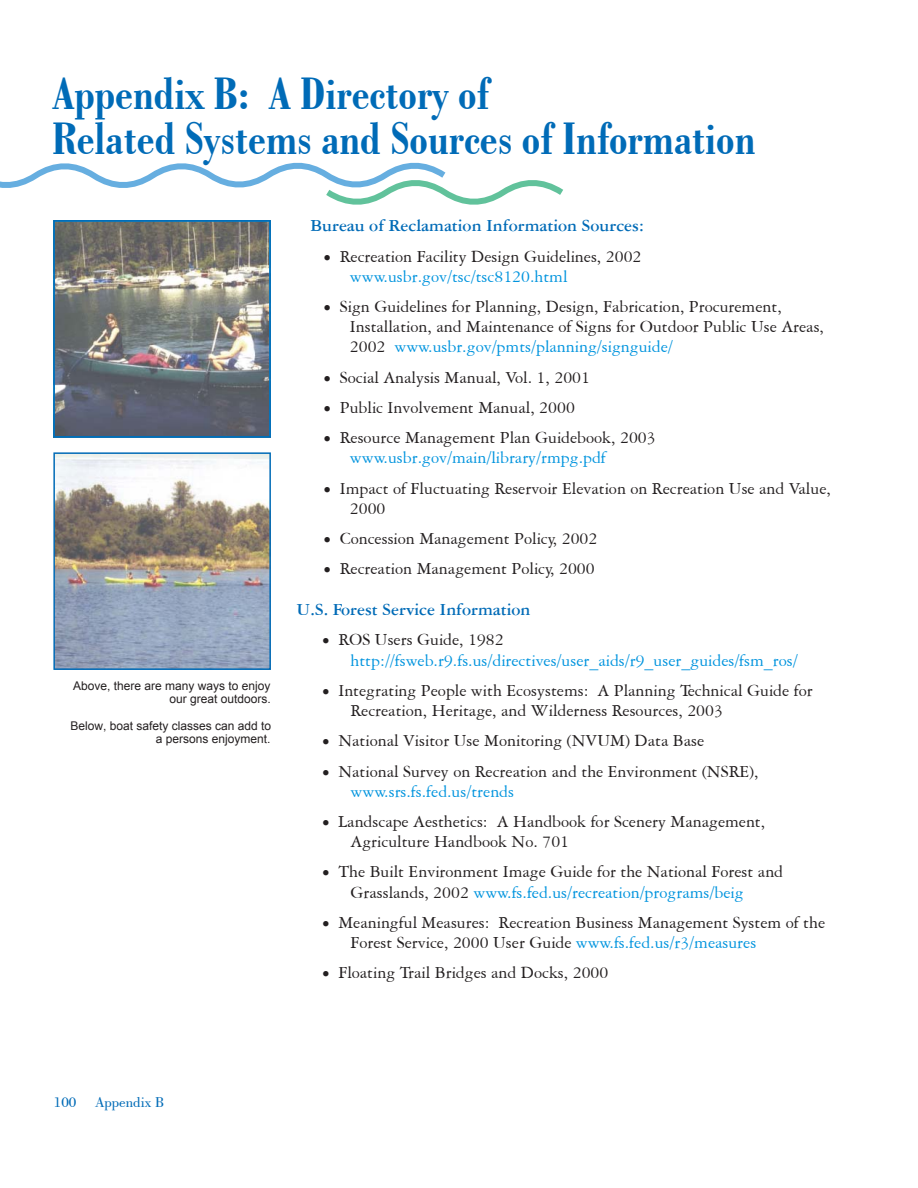
<style>
.page{position:relative;width:918px;height:1188px;background:#fff}
.page>*{position:absolute;margin:0;border:0;box-sizing:border-box;transform-origin:0 0}
.t1{font:48px/45.2px "Bodoni Bd Cn BT";color:#006bb7}
.t2{font:18px/20.1px "Ameri Garmnd BT";color:#231f20}
.t3{font:18px "Ameri Garmnd BT";color:#0094de}
.t4{font:700 18px "Ameri Garmnd BT";color:#006bb7}
.t5{font:15px "Bodoni Bk BT";color:#006bb7}
.t6{font:12px/13.4px "Arial";color:#231f20;text-align:right}
.s1{color:#0094de}
</style>
<div class="page">
<svg style="left:0;top:162px;width:563px;height:43px"></svg>
<img style="left:53px;top:220px;width:218px;height:450px">
<h1 class="t1" style="left:52px;top:71px;width:705px">Appendix B: A Directory of<br>Related Systems and Sources of Information</h1>
<p class="t4" style="left:310px;top:215px;width:335px">Bureau of Reclamation Information Sources:</p>
<p class="t2" style="left:324px;top:246px;width:319px">• Recreation Facility Design Guidelines, 2002</p>
<p class="t2" style="left:350px;top:296px;width:476px;text-indent:-26px">• Sign Guidelines for Planning, Design, Fabrication, Procurement,<br>Installation, and Maintenance of Signs for Outdoor Public Use Areas,<br>2002</p>
<p class="t2" style="left:324px;top:367px;width:268px">• Social Analysis Manual, Vol. 1, 2001</p>
<p class="t2" style="left:324px;top:397px;width:252px">• Public Involvement Manual, 2000</p>
<p class="t2" style="left:324px;top:427px;width:333px">• Resource Management Plan Guidebook, 2003</p>
<p class="t2" style="left:350px;top:478px;width:483px;text-indent:-26px">• Impact of Fluctuating Reservoir Elevation on Recreation Use and Value,<br>2000</p>
<p class="t2" style="left:324px;top:528px;width:275px">• Concession Management Policy, 2002</p>
<p class="t2" style="left:324px;top:558px;width:272px">• Recreation Management Policy, 2000</p>
<p class="t3" style="left:350px;top:266px;width:219px">www.usbr.gov/tsc/tsc8120.html</p>
<p class="t3" style="left:394px;top:336px;width:280px">www.usbr.gov/pmts/planning/signguide/</p>
<p class="t3" style="left:350px;top:447px;width:258px">www.usbr.gov/main/library/rmpg.pdf</p>
<p class="t6" style="left:73px;top:679px;width:199px">Above, there are many ways to enjoy our great outdoors.</p>
<p class="t6" style="left:70px;top:719px;width:202px">Below, boat safety classes can add to a persons enjoyment.</p>
<p class="t4" style="left:297px;top:599px;width:235px">U.S. Forest Service Information</p>
<p class="t2" style="left:322px;top:630px;width:183px">• ROS Users Guide, 1982</p>
<p class="t2" style="left:351px;top:680px;width:464px;text-indent:-28px">• Integrating People with Ecosystems: A Planning Technical Guide for<br>Recreation, Heritage, and Wilderness Resources, 2003</p>
<p class="t2" style="left:322px;top:730px;width:383px">• National Visitor Use Monitoring (NVUM) Data Base</p>
<p class="t2" style="left:322px;top:761px;width:438px">• National Survey on Recreation and the Environment (NSRE),</p>
<p class="t2" style="left:351px;top:811px;width:416px;text-indent:-28px">• Landscape Aesthetics: A Handbook for Scenery Management,<br>Agriculture Handbook No. 701</p>
<p class="t2" style="left:351px;top:862px;width:434px;text-indent:-28px">• The Built Environment Image Guide for the National Forest and<br>Grasslands, 2002 <span class="s1">www.fs.fed.us/recreation/programs/beig</span></p>
<p class="t2" style="left:351px;top:912px;width:476px;text-indent:-28px">• Meaningful Measures: Recreation Business Management System of the<br>Forest Service, 2000 User Guide <span class="s1">www.fs.fed.us/r3/measures</span></p>
<p class="t2" style="left:322px;top:962px;width:287px">• Floating Trail Bridges and Docks, 2000</p>
<p class="t3" style="left:351px;top:650px;width:449px">http://fsweb.r9.fs.us/directives/user_aids/r9_user_guides/fsm_ros/</p>
<p class="t3" style="left:351px;top:781px;width:165px">www.srs.fs.fed.us/trends</p>
<p class="t5" style="left:54px;top:1092px;width:24px">100</p>
<p class="t5" style="left:95px;top:1092px;width:71px">Appendix B</p>
</div>
